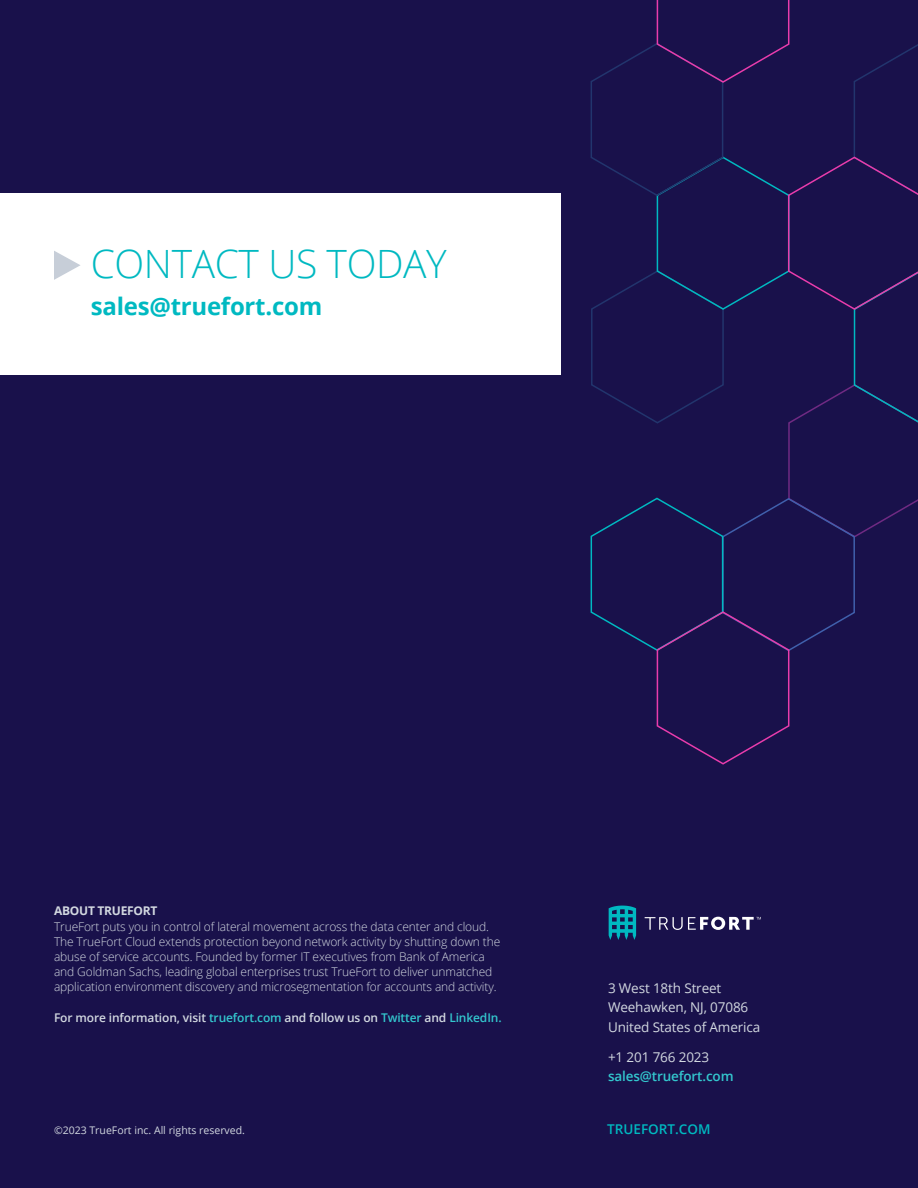
<style>
.page{position:relative;width:918px;height:1188px;background:#19114b}
.page>*{position:absolute;margin:0;border:0;box-sizing:border-box;transform-origin:0 0}
.t1{font:300 39px "Open Sans";letter-spacing:-.01em;color:#00b9c1}
.t2{font:700 24px "Open Sans";letter-spacing:-.01em;color:#00b9c1}
.t3{font:13.5px/19.5px "Open Sans";letter-spacing:-.01em;color:#d2d8e0}
.t4{font:600 13.5px "Open Sans";letter-spacing:-.01em;color:#33c7ce}
.t5{font:600 13.5px "Open Sans";color:#00b9c1}
.t6{font:300 12px/15px "Open Sans";letter-spacing:-.01em;color:#d2d8e0}
.t7{font:600 12px "Open Sans";letter-spacing:-.01em;color:#d2d8e0}
.t8{font:700 12px "Open Sans";letter-spacing:-.02em;color:#d2d8e0}
.t9{font:10.5px "Open Sans";color:#d2d8e0}
.s1{color:#33c7ce}
</style>
<div class="page">
<div style="left:0;top:193px;width:561px;height:182px;background:#fff"></div>
<svg style="left:54px;top:251px;width:26px;height:29px"></svg>
<svg style="left:609px;top:906px;width:27px;height:34px"></svg>
<svg style="left:645px;top:917px;width:116px;height:13px"></svg>
<svg style="left:590px;top:0;width:328px;height:765px"></svg>
<h1 class="t1" style="left:91px;top:237px;width:358px">CONTACT US TODAY</h1>
<h2 class="t2" style="left:91px;top:290px;width:233px">sales@truefort.com</h2>
<p class="t8" style="left:54px;top:902px;width:105px">ABOUT TRUEFORT</p>
<p class="t6" style="left:54px;top:919px;width:448px">TrueFort puts you in control of lateral movement across the data center and cloud.<br>The TrueFort Cloud extends protection beyond network activity by shutting down the abuse of service accounts. Founded by former IT executives from Bank of America and Goldman Sachs, leading global enterprises trust TrueFort to deliver unmatched application environment discovery and microsegmentation for accounts and activity.</p>
<p class="t7" style="left:54px;top:1009px;width:449px">For more information, visit <span class="s1">truefort.com</span> and follow us on <span class="s1">Twitter</span> and <span class="s1">LinkedIn.</span></p>
<p class="t3" style="left:608px;top:978px;width:154px">3 West 18th Street<br>Weehawken, NJ, 07086<br>United States of America</p>
<p class="t3" style="left:608px;top:1047px;width:103px">+1 201 766 2023</p>
<p class="t4" style="left:608px;top:1067px;width:127px">sales@truefort.com</p>
<p class="t9" style="left:54px;top:1123px;width:193px">©2023 TrueFort inc. All rights reserved.</p>
<p class="t5" style="left:607px;top:1120px;width:105px">TRUEFORT.COM</p>
</div>
